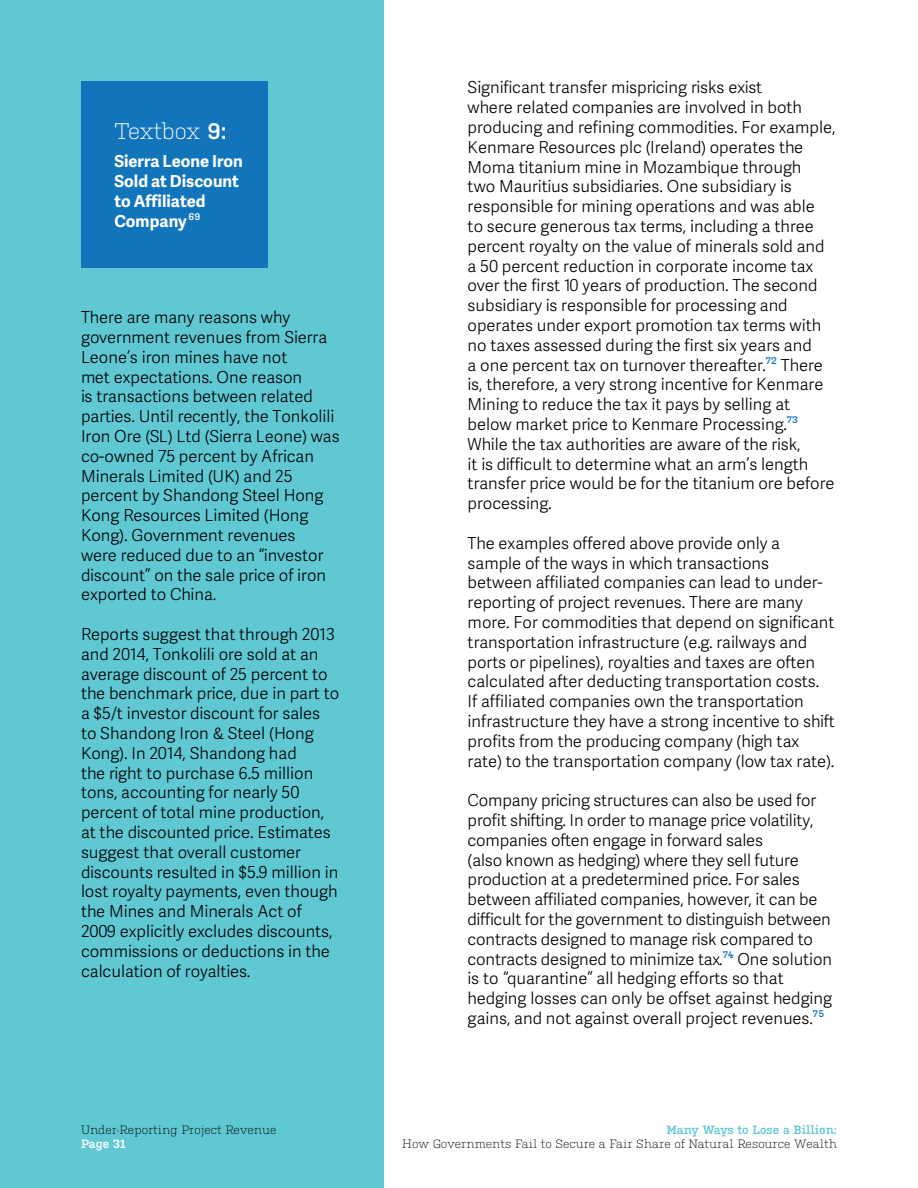
<style>
.page{position:relative;width:918px;height:1188px;background:#fff}
.page>*{position:absolute;margin:0;border:0;box-sizing:border-box;transform-origin:0 0}
.t1{font:300 22.5px "Kulturista";letter-spacing:-.025em;color:#fff}
.t2{font:300 16.5px/19.8px "Adelle Sans";color:#000}
.t3{font:700 16.5px/19.8px "Adelle Sans";color:#fff}
.t4{font:300 12px "Kulturista";letter-spacing:.005em;color:#000}
.t5{font:600 12px "Kulturista";letter-spacing:.005em;color:#60c8d3}
.t6{font:600 12px "Kulturista";letter-spacing:.005em;color:#fff}
.s1{font-weight:600}
</style>
<div class="page">
<div style="left:0;top:0;width:383px;height:1188px;background:#60c8d3"></div>
<div style="left:81px;top:81px;width:187px;height:187px;background:#1275bc"></div>
<h1 class="t1" style="left:114px;top:115px;width:114px">Textbox <span class="s1">9:</span></h1>
<p class="t3" style="left:114px;top:152px;width:130px">Sierra Leone Iron<br>Sold at Discount to Affiliated<br>Company <sup>69</sup></p>
<p class="t2" style="left:81px;top:308px;width:260px">There are many reasons why government revenues from Sierra<br>Leone’s iron mines have not<br>met expectations. One reason<br>is transactions between related parties. Until recently, the Tonkolili<br>Iron Ore (SL) Ltd (Sierra Leone) was co-owned 75 percent by African<br>Minerals Limited (UK) and 25 percent by Shandong Steel Hong<br>Kong Resources Limited (Hong<br>Kong). Government revenues<br>were reduced due to an “investor discount” on the sale price of iron exported to China.</p>
<p class="t2" style="left:81px;top:624px;width:260px">Reports suggest that through 2013 and 2014, Tonkolili ore sold at an average discount of 25 percent to the benchmark price, due in part to a $5/t investor discount for sales to Shandong Iron &amp; Steel (Hong<br>Kong). In 2014, Shandong had<br>the right to purchase 6.5 million tons, accounting for nearly 50 percent of total mine production, at the discounted price. Estimates suggest that overall customer discounts resulted in $5.9 million in lost royalty payments, even though the Mines and Minerals Act of<br>2009 explicitly excludes discounts, commissions or deductions in the calculation of royalties.</p>
<p class="t4" style="left:81px;top:1121px;width:197px">Under-Reporting Project Revenue</p>
<p class="t6" style="left:81px;top:1135px;width:47px">Page 31</p>
<p class="t2" style="left:468px;top:78px;width:369px">Significant transfer mispricing risks exist<br>where related companies are involved in both producing and refining commodities. For example, Kenmare Resources plc (Ireland) operates the Moma titanium mine in Mozambique through<br>two Mauritius subsidiaries. One subsidiary is responsible for mining operations and was able<br>to secure generous tax terms, including a three percent royalty on the value of minerals sold and a 50 percent reduction in corporate income tax over the first 10 years of production. The second subsidiary is responsible for processing and operates under export promotion tax terms with no taxes assessed during the first six years and<br>a one percent tax on turnover thereafter.<sup>72</sup> There is, therefore, a very strong incentive for Kenmare Mining to reduce the tax it pays by selling at below market price to Kenmare Processing.<sup>73<br></sup>While the tax authorities are aware of the risk,<br>it is difficult to determine what an arm’s length transfer price would be for the titanium ore before processing.</p>
<p class="t2" style="left:468px;top:533px;width:369px">The examples offered above provide only a sample of the ways in which transactions between affiliated companies can lead to under&shy;reporting of project revenues. There are many more. For commodities that depend on significant transportation infrastructure (e.g. railways and ports or pipelines), royalties and taxes are often calculated after deducting transportation costs.<br>If affiliated companies own the transportation infrastructure they have a strong incentive to shift profits from the producing company (high tax rate) to the transportation company (low tax rate).</p>
<p class="t2" style="left:468px;top:791px;width:366px">Company pricing structures can also be used for profit shifting. In order to manage price volatility, companies often engage in forward sales<br>(also known as hedging) where they sell future production at a predetermined price. For sales between affiliated companies, however, it can be difficult for the government to distinguish between contracts designed to manage risk compared to contracts designed to minimize tax.<sup>74</sup> One solution is to “quarantine” all hedging efforts so that hedging losses can only be offset against hedging gains, and not against overall project revenues.<sup>75</sup></p>
<p class="t5" style="left:666px;top:1121px;width:172px">Many Ways to Lose a Billion:</p>
<p class="t4" style="left:402px;top:1135px;width:436px">How Governments Fail to Secure a Fair Share of Natural Resource Wealth</p>
</div>
